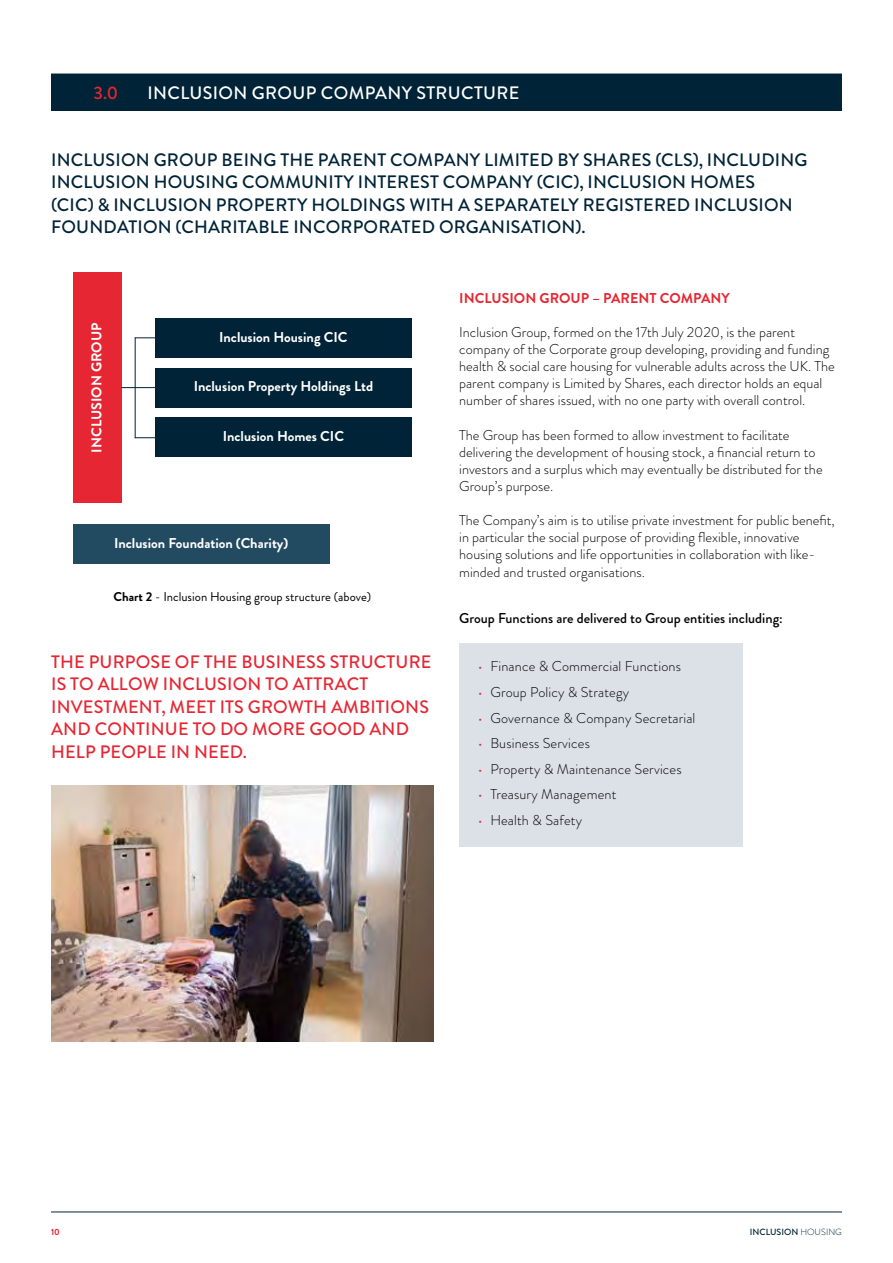
<style>
.page{position:relative;width:893px;height:1263px;background:#fff}
.page>*{position:absolute;margin:0;border:0;box-sizing:border-box;transform-origin:0 0}
.t1{font:500 18px/22.5px "Brandon Grotesque";letter-spacing:.01em;color:#002337}
.t2{font:500 18px/22.5px "Brandon Grotesque";letter-spacing:.01em;color:#e62733}
.t3{font:500 18px "Brandon Grotesque";letter-spacing:.02em;color:#fff}
.t4{font:300 14.25px/17.1px "Brandon Grotesque";color:#000}
.t5{font:700 14.25px "Brandon Grotesque";color:#fff}
.t6{font:500 14.25px "Brandon Grotesque";color:#000}
.t7{font:700 14.25px "Brandon Grotesque";color:#e62733}
.t8{font:12.75px "Brandon Grotesque";color:#000}
.t9{font:500 9px "Brandon Grotesque";color:#002337}
.t10{font:700 9px "Brandon Grotesque";color:#e62733}
.s1{font-weight:700}
.s2{color:#e62733}
.s3{font-weight:300}
</style>
<div class="page">
<div style="left:459px;top:643px;width:284px;height:204px;background:#dce1e8"></div>
<div style="left:51px;top:77px;width:791px;height:34px;background:#002337"></div>
<div style="left:73px;top:272px;width:48px;height:231px;background:#e62733"></div>
<div style="left:155px;top:318px;width:257px;height:39px;background:#002337"></div>
<div style="left:155px;top:368px;width:257px;height:39px;background:#002337"></div>
<div style="left:155px;top:418px;width:257px;height:39px;background:#002337"></div>
<div style="left:73px;top:525px;width:257px;height:39px;background:#224b62"></div>
<hr style="left:121px;top:387px;width:35px;height:1px;background:#002337">
<svg style="left:136px;top:337px;width:19px;height:1px"></svg>
<svg style="left:136px;top:437px;width:19px;height:1px"></svg>
<hr style="left:135px;top:337px;width:1px;height:101px;background:#002337">
<img style="left:51px;top:785px;width:383px;height:256px">
<div style="left:51px;top:74px;width:791px;height:6px;background:#002337"></div>
<hr style="left:51px;top:1212px;width:791px;height:1px;background:#002337">
<p class="t2" style="left:94px;top:82px;width:26px">3.0</p>
<p class="t3" style="left:148px;top:80px;width:373px">INCLUSION GROUP COMPANY STRUCTURE</p>
<p class="t1" style="left:51px;top:149px;width:758px">INCLUSION GROUP BEING THE PARENT COMPANY LIMITED BY SHARES (CLS), INCLUDING INCLUSION HOUSING COMMUNITY INTEREST COMPANY (CIC), INCLUSION HOMES<br>(CIC) &amp; INCLUSION PROPERTY HOLDINGS WITH A SEPARATELY REGISTERED INCLUSION FOUNDATION (CHARITABLE INCORPORATED ORGANISATION).</p>
<p class="t5" style="left:87px;top:453px;width:131px;rotate:-90deg">INCLUSION GROUP</p>
<p class="t5" style="left:219px;top:327px;width:130px">Inclusion Housing CIC</p>
<p class="t5" style="left:194px;top:376px;width:181px">Inclusion Property Holdings Ltd</p>
<p class="t5" style="left:223px;top:426px;width:123px">Inclusion Homes CIC</p>
<p class="t5" style="left:114px;top:533px;width:176px">Inclusion Foundation (Charity)</p>
<p class="t8" style="left:114px;top:588px;width:259px"><span class="s1">Chart 2</span> - Inclusion Housing group structure (above)</p>
<p class="t2" style="left:51px;top:650px;width:382px">THE PURPOSE OF THE BUSINESS STRUCTURE<br>IS TO ALLOW INCLUSION TO ATTRACT<br>INVESTMENT, MEET ITS GROWTH AMBITIONS<br>AND CONTINUE TO DO MORE GOOD AND<br>HELP PEOPLE IN NEED.</p>
<p class="t7" style="left:459px;top:288px;width:272px">INCLUSION GROUP – PARENT COMPANY</p>
<p class="t4" style="left:459px;top:324px;width:377px">Inclusion Group, formed on the 17th July 2020, is the parent company of the Corporate group developing, providing and funding health &amp; social care housing for vulnerable adults across the UK. The parent company is Limited by Shares, each director holds an equal number of shares issued, with no one party with overall control.</p>
<p class="t4" style="left:459px;top:426px;width:365px">The Group has been formed to allow investment to facilitate delivering the development of housing stock, a financial return to investors and a surplus which may eventually be distributed for the Group’s purpose.</p>
<p class="t4" style="left:459px;top:512px;width:377px">The Company’s aim is to utilise private investment for public benefit, in particular the social purpose of providing flexible, innovative housing solutions and life opportunities in collaboration with like&shy;minded and trusted organisations.</p>
<p class="t6" style="left:459px;top:608px;width:325px">Group Functions are delivered to Group entities including:</p>
<p class="t4" style="left:478px;top:658px;width:205px"><span class="s2">•</span> Finance &amp; Commercial Functions</p>
<p class="t4" style="left:478px;top:684px;width:153px"><span class="s2">•</span> Group Policy &amp; Strategy</p>
<p class="t4" style="left:478px;top:709px;width:219px"><span class="s2">•</span> Governance &amp; Company Secretarial</p>
<p class="t4" style="left:478px;top:735px;width:114px"><span class="s2">•</span> Business Services</p>
<p class="t4" style="left:478px;top:760px;width:205px"><span class="s2">•</span> Property &amp; Maintenance Services</p>
<p class="t4" style="left:478px;top:786px;width:140px"><span class="s2">•</span> Treasury Management</p>
<p class="t4" style="left:478px;top:812px;width:106px"><span class="s2">•</span> Health &amp; Safety</p>
<p class="t10" style="left:51px;top:1226px;width:10px">10</p>
<p class="t9" style="left:750px;top:1226px;width:94px">INCLUSION <span class="s3">HOUSING</span></p>
</div>
